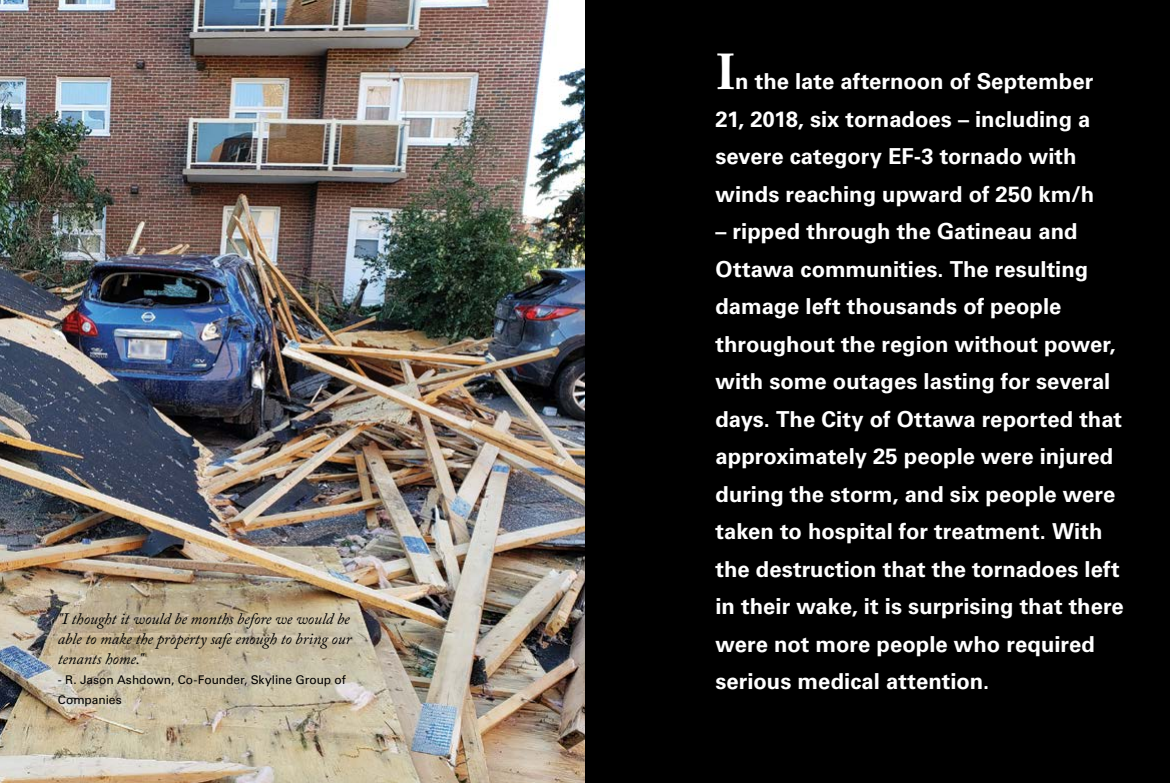
<style>
.page{position:relative;width:1170px;height:783px;background:#fff}
.page>*{position:absolute;margin:0;border:0;box-sizing:border-box;transform-origin:0 0}
.t1{font:700 50px "Adobe Caslon Pro";color:#fff}
.t2{font:700 22px/37.5px "Univers LT Std";color:#fff}
.t3{font:italic 16px/20px "Adobe Caslon Pro";letter-spacing:-.005em;color:#000;text-align:justify}
.t4{font:12px/20px "Univers LT Std";letter-spacing:-.005em;color:#000}
</style>
<div class="page">
<div style="left:585px;top:0;width:585px;height:783px;background:#000"></div>
<img style="left:0;top:0;width:585px;height:783px">
<p class="t3" style="left:58px;top:609px;width:295px">"I thought it would be months before we would be able to make the property safe enough to bring our tenants home."</p>
<p class="t4" style="left:58px;top:670px;width:289px">- R. Jason Ashdown, Co-Founder, Skyline Group of<br>Companies</p>
<h1 class="t1" style="left:716px;top:43px;width:22px">I</h1>
<p class="t2" style="left:715px;top:63px;width:380px;text-indent:20px">n the late afternoon of September 21, 2018, six tornadoes – including a severe category EF-3 tornado with winds reaching upward of 250 km/h</p>
<p class="t2" style="left:715px;top:213px;width:410px">– ripped through the Gatineau and Ottawa communities. The resulting damage left thousands of people throughout the region without power, with some outages lasting for several days. The City of Ottawa reported that approximately 25 people were injured during the storm, and six people were taken to hospital for treatment. With the destruction that the tornadoes left in their wake, it is surprising that there were not more people who required serious medical attention.</p>
</div>
